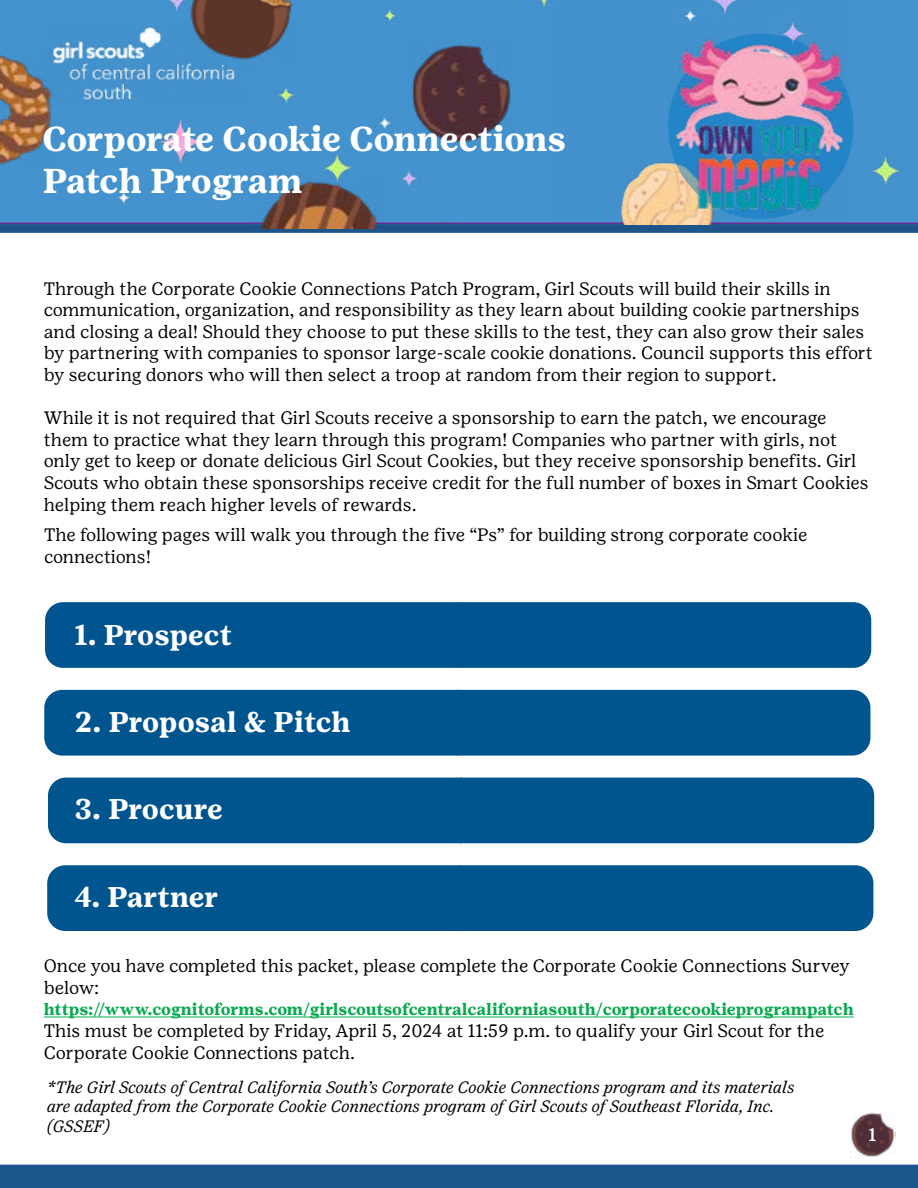
<style>
.page{position:relative;width:918px;height:1188px;background:#fff}
.page>*{position:absolute;margin:0;border:0;box-sizing:border-box;transform-origin:0 0}
.t1{font:700 34.5px/41.4px "Girl Scout Text";color:#fff}
.t2{font:700 28.5px "Girl Scout Text";color:#fff}
.t3{font:18px/21.6px "Girl Scout Text";letter-spacing:-.005em;color:#000}
.t4{font:500 18px "Girl Scout Text";color:#fff}
.t5{font:italic 16.5px/19.8px "Girl Scout Text";color:#000}
.t6{font:700 16.5px "Girl Scout Text";color:#09a94e}
</style>
<div class="page">
<img style="left:851px;top:1112px;width:45px;height:45px">
<div style="left:0;top:1165px;width:918px;height:23px;background:#1c558a"></div>
<svg style="left:0;top:224px;width:918px;height:9px"></svg>
<div style="left:45px;top:602px;width:826px;height:66px;background:#00548f"></div>
<div style="left:44px;top:690px;width:826px;height:66px;background:#00558f"></div>
<div style="left:48px;top:778px;width:826px;height:65px;background:#00558f"></div>
<div style="left:47px;top:865px;width:826px;height:66px;background:#00558f"></div>
<div style="left:2px;top:0;width:548px;height:222px;background:#4493ce"></div>
<img style="left:44px;top:19px;width:210px;height:88px">
<div style="left:550px;top:0;width:368px;height:222px;background:#4392cd"></div>
<hr style="left:44px;top:1017px;width:810px;height:1px;background:#09a94e">
<img style="left:622px;top:157px;width:97px;height:67px">
<img style="left:251px;top:172px;width:135px;height:56px">
<img style="left:0;top:49px;width:60px;height:125px">
<img style="left:185px;top:0;width:115px;height:69px">
<img style="left:407px;top:40px;width:108px;height:109px">
<img style="left:667px;top:37px;width:182px;height:178px">
<h1 class="t1" style="left:42px;top:118px;width:525px">Corporate Cookie Connections<br>Patch Program</h1>
<p class="t3" style="left:44px;top:278px;width:831px">Through the Corporate Cookie Connections Patch Program, Girl Scouts will build their skills in communication, organization, and responsibility as they learn about building cookie partnerships and closing a deal! Should they choose to put these skills to the test, they can also grow their sales by partnering with companies to sponsor large-scale cookie donations. Council supports this effort by securing donors who will then select a troop at random from their region to support.</p>
<p class="t3" style="left:44px;top:407px;width:826px">While it is not required that Girl Scouts receive a sponsorship to earn the patch, we encourage them to practice what they learn through this program! Companies who partner with girls, not only get to keep or donate delicious Girl Scout Cookies, but they receive sponsorship benefits. Girl Scouts who obtain these sponsorships receive credit for the full number of boxes in Smart Cookies helping them reach higher levels of rewards.</p>
<p class="t3" style="left:44px;top:524px;width:765px">The following pages will walk you through the five “Ps” for building strong corporate cookie connections!</p>
<h2 class="t2" style="left:75px;top:618px;width:159px">1. Prospect</h2>
<h2 class="t2" style="left:75px;top:705px;width:278px">2. Proposal &amp; Pitch</h2>
<h2 class="t2" style="left:75px;top:793px;width:150px">3. Procure</h2>
<h2 class="t2" style="left:75px;top:880px;width:146px">4. Partner</h2>
<p class="t3" style="left:44px;top:955px;width:808px">Once you have completed this packet, please complete the Corporate Cookie Connections Survey below:</p>
<p class="t6" style="left:44px;top:1000px;width:811px">https://www.cognitoforms.com/girlscoutsofcentralcaliforniasouth/corporatecookieprogrampatch</p>
<p class="t3" style="left:44px;top:1020px;width:782px">This must be completed by Friday, April 5, 2024 at 11:59 p.m. to qualify your Girl Scout for the<br>Corporate Cookie Connections patch.</p>
<p class="t5" style="left:47px;top:1077px;width:749px">*The Girl Scouts of Central California South’s Corporate Cookie Connections program and its materials are adapted from the Corporate Cookie Connections program of Girl Scouts of Southeast Florida, Inc. (GSSEF)</p>
<p class="t4" style="left:868px;top:1124px;width:9px">1</p>
</div>
